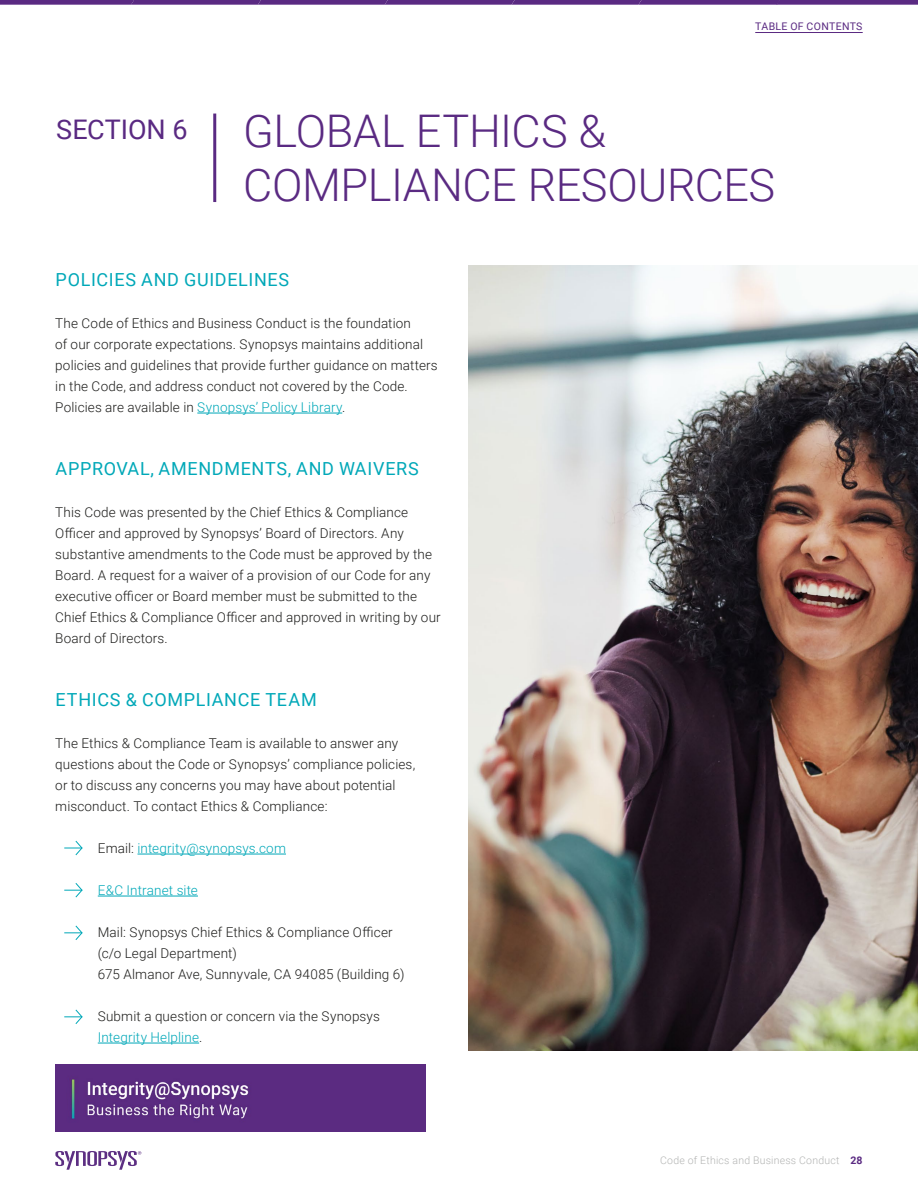
<style>
.page{position:relative;width:918px;height:1188px;background:#fff}
.page>*{position:absolute;margin:0;border:0;box-sizing:border-box;transform-origin:0 0}
.t1{font:300 45px/54px "Roboto";letter-spacing:-.01em;color:#5a2a82}
.t2{font:27px "Roboto";color:#5a2a82}
.t3{font:18px "Roboto";letter-spacing:.035em;color:#00a8b8}
.t4{font:300 13.5px/21px "Roboto";letter-spacing:.01em;color:#1d1d1b}
.t5{font:300 13.5px "Roboto";letter-spacing:.01em;color:#00a8b8}
.t6{font:300 10.5px "Roboto";letter-spacing:.02em;color:#b3b4b3}
.t7{font:10.5px "Roboto";letter-spacing:.035em;color:#5a2a82}
.s1{color:#00a8b8}
.s2{color:#1d1d1b}
.s3{font-weight:700;color:#5a2a82}
</style>
<div class="page">
<hr style="left:213px;top:114px;width:3px;height:88px;background:#5a2a82">
<hr style="left:197px;top:413px;width:145px;height:1px;background:#00a8b8">
<hr style="left:138px;top:854px;width:148px;height:1px;background:#00a8b8">
<hr style="left:98px;top:896px;width:100px;height:1px;background:#00a8b8">
<hr style="left:98px;top:1043px;width:101px;height:1px;background:#00a8b8">
<svg style="left:64px;top:840px;width:19px;height:16px"></svg>
<svg style="left:64px;top:883px;width:19px;height:15px"></svg>
<svg style="left:64px;top:925px;width:19px;height:15px"></svg>
<svg style="left:64px;top:1009px;width:19px;height:15px"></svg>
<img style="left:469px;top:265px;width:449px;height:785px">
<img style="left:55px;top:1064px;width:370px;height:68px">
<svg style="left:55px;top:1151px;width:86px;height:19px"></svg>
<hr style="left:755px;top:32px;width:108px;height:1px;background:#5a2a82">
<svg style="left:0;top:0;width:918px;height:5px;background:#64378a"></svg>
<h2 class="t2" style="left:56px;top:111px;width:133px">SECTION 6</h2>
<p class="t7" style="left:755px;top:18px;width:109px">TABLE OF CONTENTS</p>
<h1 class="t1" style="left:243px;top:103px;width:533px">GLOBAL ETHICS &amp;<br>COMPLIANCE RESOURCES</h1>
<h3 class="t3" style="left:56px;top:267px;width:235px">POLICIES AND GUIDELINES</h3>
<p class="t4" style="left:55px;top:312px;width:384px">The Code of Ethics and Business Conduct is the foundation<br>of our corporate expectations. Synopsys maintains additional policies and guidelines that provide further guidance on matters in the Code, and address conduct not covered by the Code.<br>Policies are available in <span class="s1">Synopsys’ Policy Library</span>.</p>
<h3 class="t3" style="left:56px;top:456px;width:365px">APPROVAL, AMENDMENTS, AND WAIVERS</h3>
<p class="t4" style="left:55px;top:501px;width:387px">This Code was presented by the Chief Ethics &amp; Compliance Officer and approved by Synopsys’ Board of Directors. Any substantive amendments to the Code must be approved by the Board. A request for a waiver of a provision of our Code for any executive officer or Board member must be submitted to the Chief Ethics &amp; Compliance Officer and approved in writing by our Board of Directors.</p>
<h3 class="t3" style="left:56px;top:687px;width:263px">ETHICS &amp; COMPLIANCE TEAM</h3>
<p class="t4" style="left:55px;top:732px;width:362px">The Ethics &amp; Compliance Team is available to answer any questions about the Code or Synopsys’ compliance policies, or to discuss any concerns you may have about potential misconduct. To contact Ethics &amp; Compliance:</p>
<p class="t5" style="left:98px;top:839px;width:190px"><span class="s2">Email:</span> integrity@synopsys.com</p>
<p class="t5" style="left:98px;top:881px;width:102px">E&amp;C Intranet site</p>
<p class="t4" style="left:98px;top:921px;width:308px">Mail: Synopsys Chief Ethics &amp; Compliance Officer (c/o Legal Department)<br>675 Almanor Ave, Sunnyvale, CA 94085 (Building 6)</p>
<p class="t4" style="left:98px;top:1005px;width:284px">Submit a question or concern via the Synopsys<br><span class="s1">Integrity Helpline</span>.</p>
<p class="t6" style="left:660px;top:1153px;width:204px">Code of Ethics and Business Conduct <span class="s3">28</span></p>
</div>
